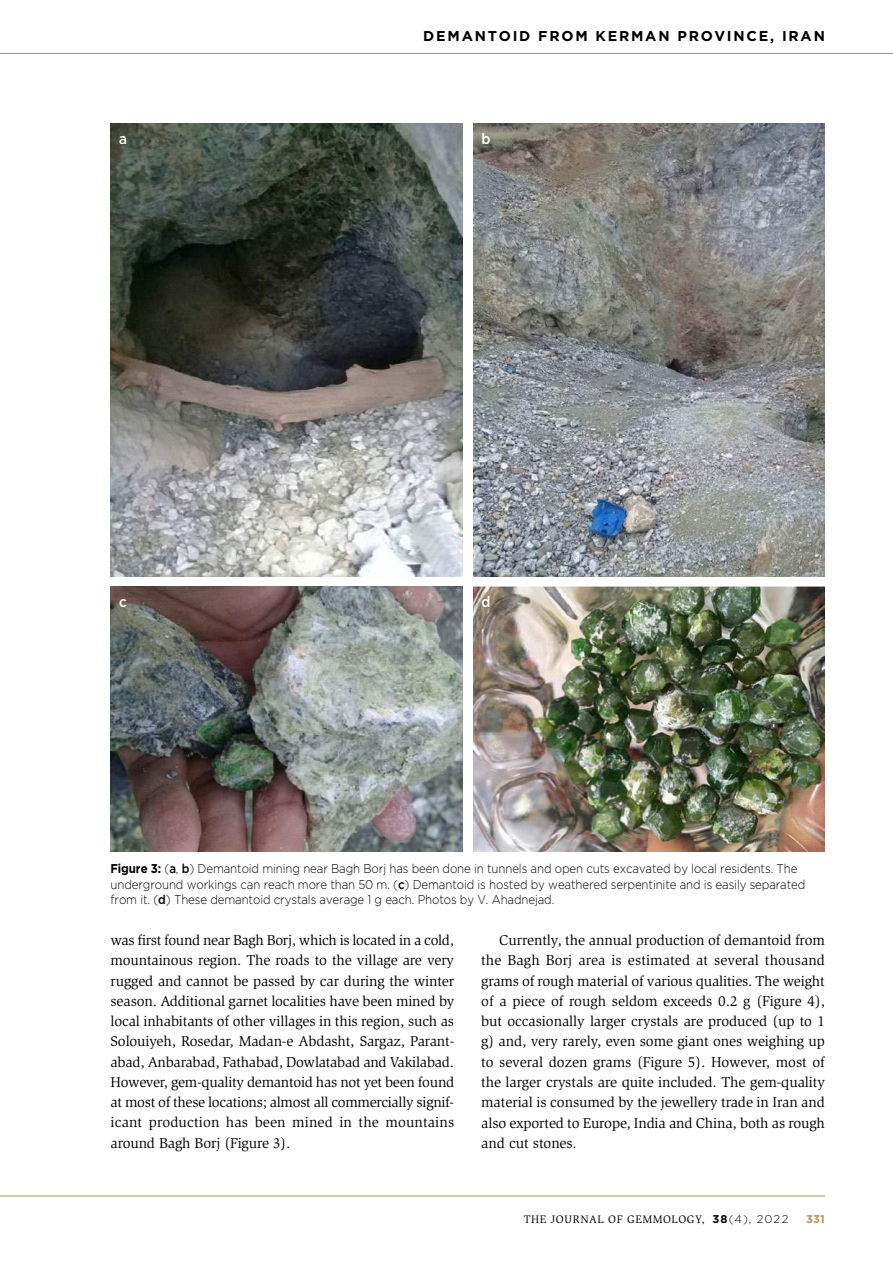
<style>
.page{position:relative;width:893px;height:1263px;background:#fff}
.page>*{position:absolute;margin:0;border:0;box-sizing:border-box;transform-origin:0 0}
.t1{font:500 15px "Gotham";color:#fff;scale:.9 1}
.t2{font:14.7px/20.2px "Slimbach";letter-spacing:-.01em;color:#000;text-align:justify}
.t3{font:700 14.25px "Gotham";letter-spacing:.125em;color:#000}
.t4{font:300 12.75px/15.8px "Gotham";letter-spacing:-.01em;color:#000;scale:.9 1}
.t5{font:11.25px "Slimbach";letter-spacing:.05em;color:#000}
.t6{font:700 11.25px "Gotham";color:#ae9a63}
.s1{font-weight:700}
.s2{font-weight:500}
.s3{font-family:"Gotham";font-weight:700}
.s4{font-family:"Gotham";font-weight:300}
</style>
<div class="page">
<hr style="left:0;top:53px;width:893px;height:1px;background:#ae9a63">
<hr style="left:0;top:1195px;width:825px;height:1px;background:#ae9a63">
<img style="left:111px;top:587px;width:351px;height:265px">
<img style="left:473px;top:587px;width:352px;height:264px">
<img style="left:111px;top:123px;width:351px;height:453px">
<img style="left:473px;top:123px;width:352px;height:453px">
<p class="t1" style="left:119px;top:132px;width:10px">a</p>
<p class="t1" style="left:119px;top:595px;width:10px">c</p>
<p class="t3" style="left:423px;top:29px;width:403px">DEMANTOID FROM KERMAN PROVINCE, IRAN</p>
<p class="t1" style="left:482px;top:132px;width:12px">b</p>
<p class="t1" style="left:482px;top:595px;width:12px">d</p>
<p class="t4" style="left:111px;top:861px;width:774px"><span class="s1">Figure 3:</span> (<span class="s2">a</span>, <span class="s2">b</span>) Demantoid mining near Bagh Borj has been done in tunnels and open cuts excavated by local residents. The underground workings can reach more than 50 m. (<span class="s2">c</span>) Demantoid is hosted by weathered serpentinite and is easily separated from it. (<span class="s2">d</span>) These demantoid crystals average 1 g each. Photos by V. Ahadnejad.</p>
<p class="t2" style="left:111px;top:931px;width:345px">was first found near Bagh Borj, which is located in a cold, mountainous region. The roads to the village are very rugged and cannot be passed by car during the winter season. Additional garnet localities have been mined by local inhabitants of other villages in this region, such as Solouiyeh, Rosedar, Madan-e Abdasht, Sargaz, Parant&shy;abad, Anbarabad, Fathabad, Dowlatabad and Vakilabad.<br>However, gem-quality demantoid has not yet been found at most of these locations; almost all commercially signif&shy;icant production has been mined in the mountains around Bagh Borj (Figure 3).</p>
<p class="t2" style="left:481px;top:931px;width:345px;text-indent:18px">Currently, the annual production of demantoid from the Bagh Borj area is estimated at several thousand grams of rough material of various qualities. The weight of a piece of rough seldom exceeds 0.2 g (Figure 4), but occasionally larger crystals are produced (up to 1 g) and, very rarely, even some giant ones weighing up to several dozen grams (Figure 5). However, most of the larger crystals are quite included. The gem-quality material is consumed by the jewellery trade in Iran and also exported to Europe, India and China, both as rough and cut stones.</p>
<p class="t5" style="left:524px;top:1215px;width:266px">THE JOURNAL OF GEMMOLOGY, <span class="s3">38</span><span class="s4">(4), 2022</span></p>
<p class="t6" style="left:806px;top:1214px;width:20px">331</p>
</div>
